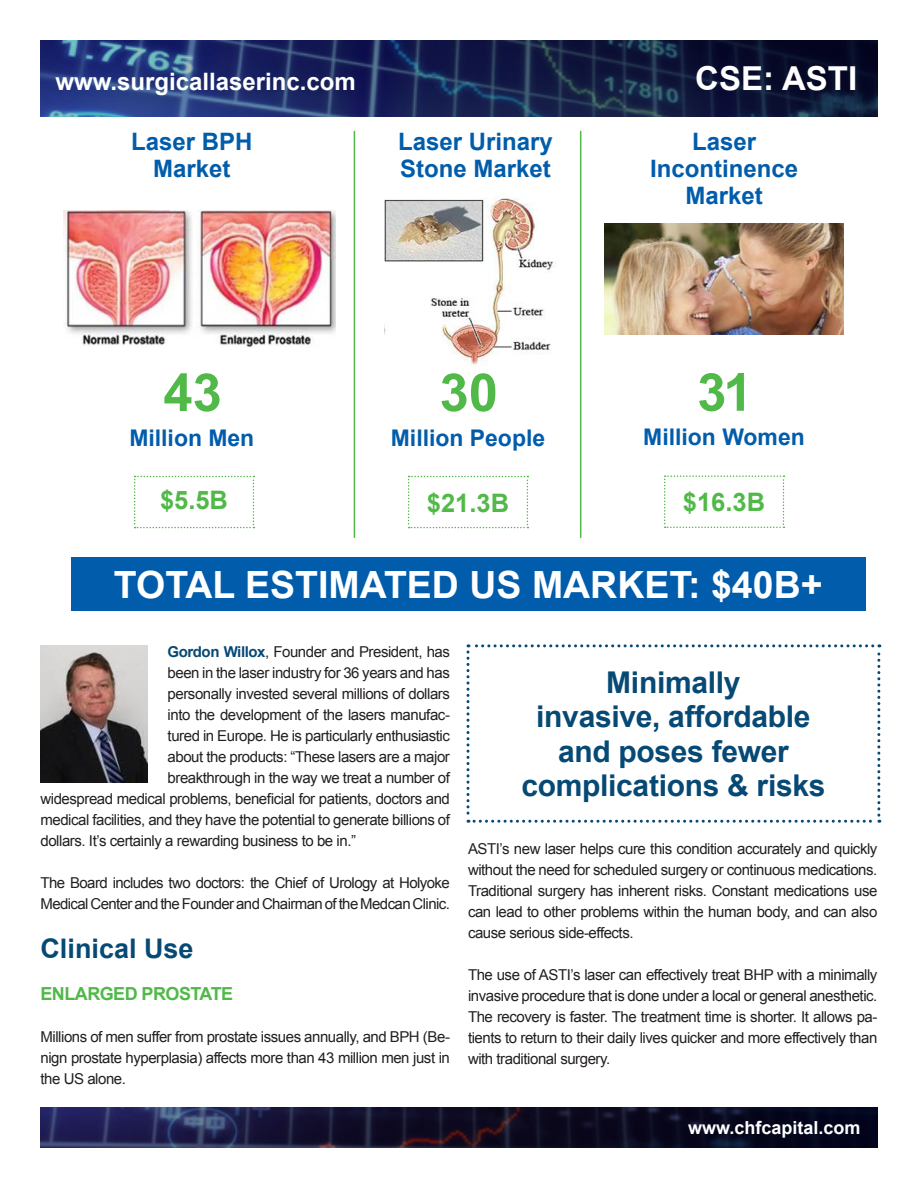
<style>
.page{position:relative;width:918px;height:1188px;background:#fff}
.page>*{position:absolute;margin:0;border:0;box-sizing:border-box;transform-origin:0 0}
.t1{font:700 52.5px "Arial";color:#51b948}
.t2{font:700 37.5px "Arial";color:#fff}
.t3{font:700 33px "Arial";color:#fff}
.t4{font:700 30px/34.5px "Arial";letter-spacing:-.01em;color:#074975;text-align:center}
.t5{font:700 27px "Arial";color:#074975}
.t6{font:700 25.5px "Arial";color:#51b948}
.t7{font:700 24px/27px "Arial";color:#015dab;text-align:center}
.t8{font:700 24px "Arial";color:#fff}
.t9{font:700 22.95px "Arial";color:#015dab}
.t10{font:700 18px "Arial";color:#fff}
.t11{font:700 18px "Arial";letter-spacing:-.03em;color:#51b948}
.t12{font:15px/21px "Arial";letter-spacing:-.03em;color:#231f20;text-align:justify}
.s1{font-weight:700;color:#074975}
</style>
<div class="page">
<svg style="left:40px;top:1107px;width:838px;height:41px;background:#161533"></svg>
<img style="left:40px;top:41px;width:838px;height:75px">
<svg style="left:134px;top:476px;width:120px;height:52px"></svg>
<svg style="left:408px;top:476px;width:120px;height:52px"></svg>
<svg style="left:664px;top:475px;width:120px;height:53px"></svg>
<div style="left:71px;top:557px;width:794px;height:54px;background:#015dab"></div>
<svg style="left:466px;top:644px;width:414px;height:179px"></svg>
<hr style="left:580px;top:131px;width:1px;height:407px;background:#51b948">
<hr style="left:354px;top:131px;width:1px;height:407px;background:#51b948">
<img style="left:63px;top:211px;width:272px;height:136px">
<img style="left:384px;top:198px;width:170px;height:168px">
<img style="left:605px;top:224px;width:238px;height:111px">
<img style="left:40px;top:646px;width:107px;height:137px">
<p class="t8" style="left:55px;top:66px;width:302px">www.surgicallaserinc.com</p>
<p class="t3" style="left:695px;top:57px;width:163px">CSE: ASTI</p>
<p class="t7" style="left:131px;top:129px;width:123px">Laser BPH<br>Market</p>
<p class="t7" style="left:398px;top:129px;width:156px">Laser Urinary</p>
<p class="t7" style="left:650px;top:129px;width:150px">Laser<br>Incontinence<br>Market</p>
<p class="t7" style="left:400px;top:156px;width:152px">Stone Market</p>
<p class="t1" style="left:163px;top:358px;width:60px">43</p>
<p class="t1" style="left:440px;top:358px;width:60px">30</p>
<p class="t1" style="left:697px;top:357px;width:57px">31</p>
<p class="t9" style="left:129px;top:422px;width:126px">Million Men</p>
<p class="t9" style="left:391px;top:422px;width:156px">Million People</p>
<p class="t9" style="left:643px;top:422px;width:163px">Million Women</p>
<p class="t6" style="left:160px;top:483px;width:70px">$5.5B</p>
<p class="t6" style="left:427px;top:486px;width:84px">$21.3B</p>
<p class="t6" style="left:683px;top:485px;width:84px">$16.3B</p>
<p class="t2" style="left:114px;top:559px;width:710px">TOTAL ESTIMATED US MARKET: $40B+</p>
<p class="t12" style="left:168px;top:641px;width:284px"><span class="s1">Gordon Willox</span>, Founder and President, has</p>
<p class="t12" style="left:168px;top:662px;width:284px">been in the laser industry for 36 years and has</p>
<p class="t12" style="left:168px;top:683px;width:284px">personally invested several millions of dollars</p>
<p class="t12" style="left:168px;top:704px;width:284px">into the development of the lasers manufac-</p>
<p class="t12" style="left:168px;top:725px;width:284px">tured in Europe. He is particularly enthusiastic</p>
<p class="t12" style="left:168px;top:746px;width:284px">about the products: “These lasers are a major</p>
<p class="t12" style="left:168px;top:767px;width:284px">breakthrough in the way we treat a number of</p>
<p class="t12" style="left:40px;top:788px;width:411px">widespread medical problems, beneficial for patients, doctors and</p>
<p class="t12" style="left:40px;top:809px;width:411px">medical facilities, and they have the potential to generate billions of</p>
<p class="t12" style="left:40px;top:830px;width:317px">dollars. It’s certainly a rewarding business to be in.”</p>
<p class="t12" style="left:40px;top:872px;width:411px">The Board includes two doctors: the Chief of Urology at Holyoke<br>Medical Center and the Founder and Chairman of the Medcan Clinic.</p>
<p class="t5" style="left:40px;top:931px;width:155px">Clinical Use</p>
<p class="t11" style="left:40px;top:982px;width:194px">ENLARGED PROSTATE</p>
<p class="t12" style="left:40px;top:1027px;width:411px">Millions of men suffer from prostate issues annually, and BPH (Be&shy;nign prostate hyperplasia) affects more than 43 million men just in the US alone.</p>
<p class="t4" style="left:521px;top:666px;width:306px">Minimally<br>invasive, affordable and poses fewer complications &amp; risks</p>
<p class="t12" style="left:468px;top:838px;width:411px">ASTI’s new laser helps cure this condition accurately and quickly without the need for scheduled surgery or continuous medications.<br>Traditional surgery has inherent risks. Constant medications use can lead to other problems within the human body, and can also cause serious side-effects.</p>
<p class="t12" style="left:468px;top:964px;width:411px">The use of ASTI’s laser can effectively treat BHP with a minimally invasive procedure that is done under a local or general anesthetic.<br>The recovery is faster. The treatment time is shorter. It allows pa&shy;tients to return to their daily lives quicker and more effectively than with traditional surgery.</p>
<p class="t10" style="left:688px;top:1115px;width:174px">www.chfcapital.com</p>
</div>
